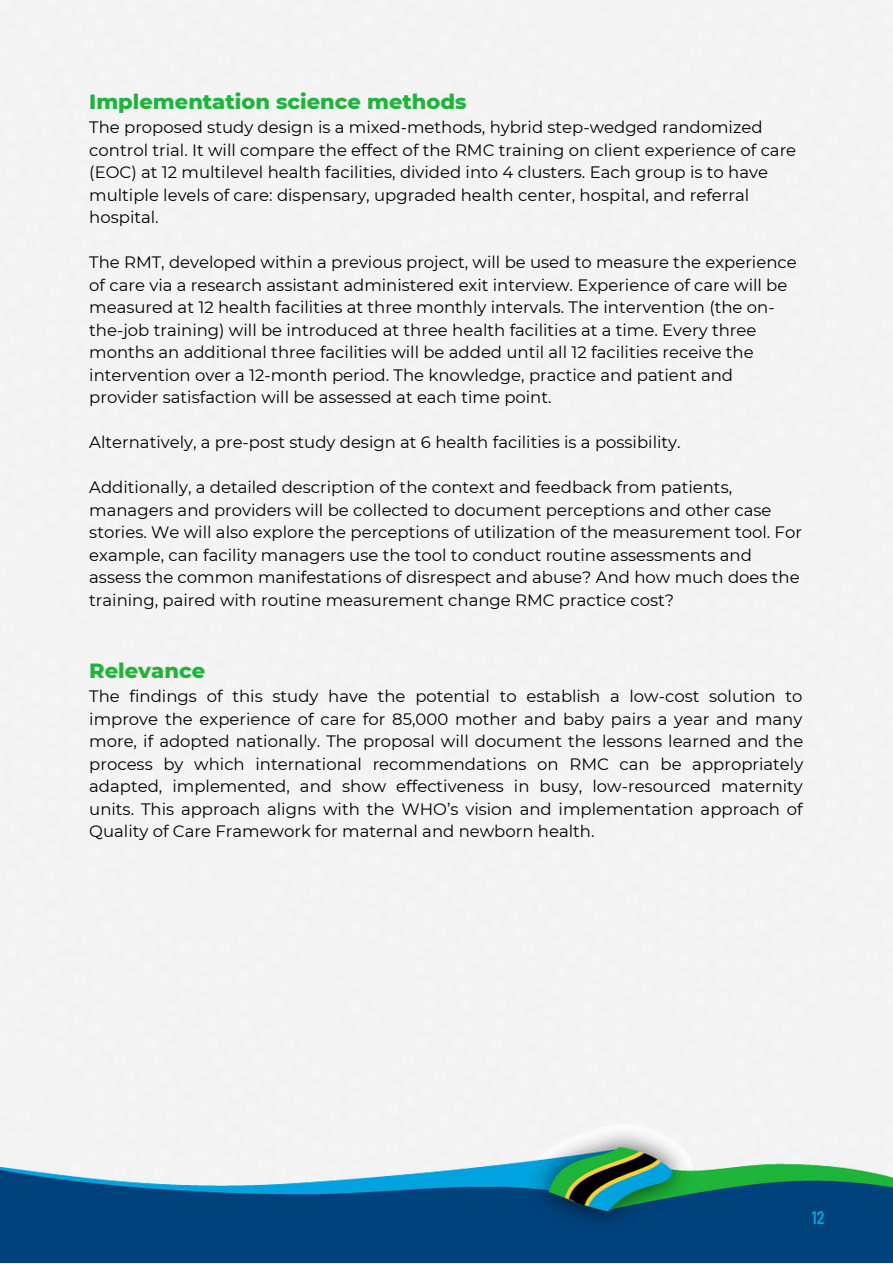
<style>
.page{position:relative;width:893px;height:1264px;background:#fff}
.page>*{position:absolute;margin:0;border:0;box-sizing:border-box;transform-origin:0 0}
.t1{font:800 21px "Montserrat";color:#1fb53a}
.t2{font:600 18px "Barlow Condensed";color:#00a3dd}
.t3{font:16.5px/22.5px "Montserrat";color:#000}
</style>
<div class="page">
<div style="left:0;top:0;width:892px;height:1262px;background:#f3f3f3"></div>
<img style="left:0;top:1136px;width:892px;height:126px">
<p class="t1" style="left:89px;top:88px;width:379px">Implementation science methods</p>
<p class="t3" style="left:89px;top:116px;width:708px">The proposed study design is a mixed-methods, hybrid step-wedged randomized control trial. It will compare the effect of the RMC training on client experience of care (EOC) at 12 multilevel health facilities, divided into 4 clusters. Each group is to have multiple levels of care: dispensary, upgraded health center, hospital, and referral hospital.</p>
<p class="t3" style="left:89px;top:251px;width:709px">The RMT, developed within a previous project, will be used to measure the experience of care via a research assistant administered exit interview. Experience of care will be measured at 12 health facilities at three monthly intervals. The intervention (the on&shy;the-job training) will be introduced at three health facilities at a time. Every three months an additional three facilities will be added until all 12 facilities receive the intervention over a 12-month period. The knowledge, practice and patient and provider satisfaction will be assessed at each time point.</p>
<p class="t3" style="left:89px;top:431px;width:593px">Alternatively, a pre-post study design at 6 health facilities is a possibility.</p>
<p class="t3" style="left:89px;top:476px;width:714px">Additionally, a detailed description of the context and feedback from patients, managers and providers will be collected to document perceptions and other case stories. We will also explore the perceptions of utilization of the measurement tool. For example, can facility managers use the tool to conduct routine assessments and assess the common manifestations of disrespect and abuse? And how much does the training, paired with routine measurement change RMC practice cost?</p>
<p class="t1" style="left:89px;top:657px;width:117px">Relevance</p>
<p class="t3" style="left:89px;top:685px;width:715px;text-align:justify">The findings of this study have the potential to establish a low-cost solution to improve the experience of care for 85,000 mother and baby pairs a year and many more, if adopted nationally. The proposal will document the lessons learned and the process by which international recommendations on RMC can be appropriately adapted, implemented, and show effectiveness in busy, low-resourced maternity units. This approach aligns with the WHO’s vision and implementation approach of Quality of Care Framework for maternal and newborn health.</p>
<p class="t2" style="left:811px;top:1206px;width:14px">12</p>
</div>
